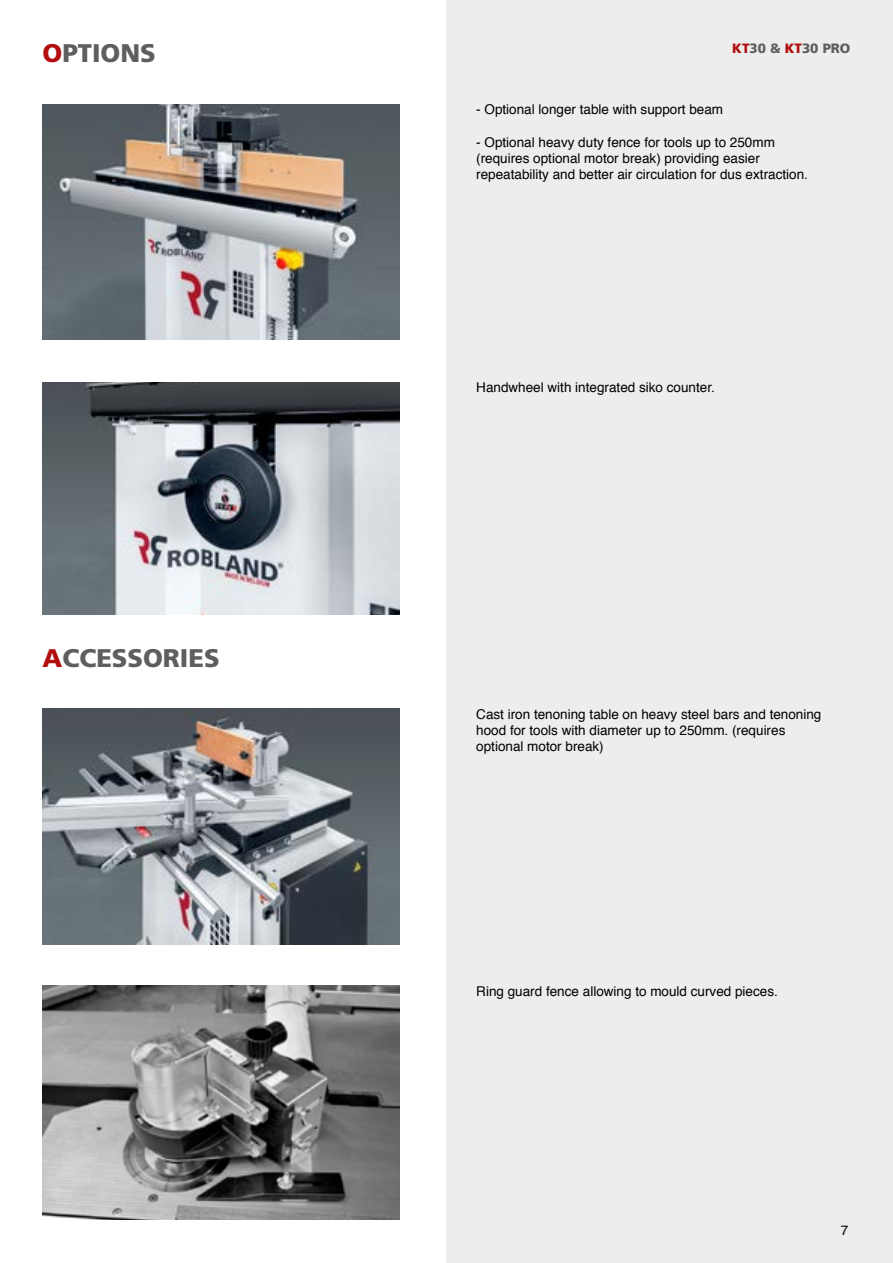
<style>
.page{position:relative;width:893px;height:1263px;background:#fff}
.page>*{position:absolute;margin:0;border:0;box-sizing:border-box;transform-origin:0 0}
.t1{font:900 25.5px "Frutiger LT Std";color:#5f5e5e}
.t2{font:13.5px/16.2px "Helvetica";color:#000}
.t3{font:900 13.5px "Frutiger LT Std";color:#5f5e5e}
.s1{color:#b20e10}
</style>
<div class="page">
<div style="left:446px;top:0;width:447px;height:1263px;background:#ededed"></div>
<img style="left:43px;top:104px;width:357px;height:236px">
<img style="left:43px;top:382px;width:357px;height:233px">
<img style="left:43px;top:985px;width:357px;height:234px">
<img style="left:43px;top:709px;width:357px;height:235px">
<h1 class="t1" style="left:43px;top:38px;width:115px"><span class="s1">O</span>PTIONS</h1>
<h1 class="t1" style="left:43px;top:642px;width:179px"><span class="s1">A</span>CCESSORIES</h1>
<p class="t3" style="left:732px;top:40px;width:120px"><span class="s1">KT</span>30 &amp; <span class="s1">KT</span>30 PRO</p>
<p class="t2" style="left:476px;top:102px;width:248px">- Optional longer table with support beam</p>
<p class="t2" style="left:476px;top:134px;width:333px">- Optional heavy duty fence for tools up to 250mm (requires optional motor break) providing easier repeatability and better air circulation for dus extraction.</p>
<p class="t2" style="left:476px;top:380px;width:240px">Handwheel with integrated siko counter.</p>
<p class="t2" style="left:476px;top:706px;width:347px">Cast iron tenoning table on heavy steel bars and tenoning hood for tools with diameter up to 250mm. (requires optional motor break)</p>
<p class="t2" style="left:476px;top:983px;width:303px">Ring guard fence allowing to mould curved pieces.</p>
<p class="t2" style="left:841px;top:1222px;width:9px">7</p>
</div>
